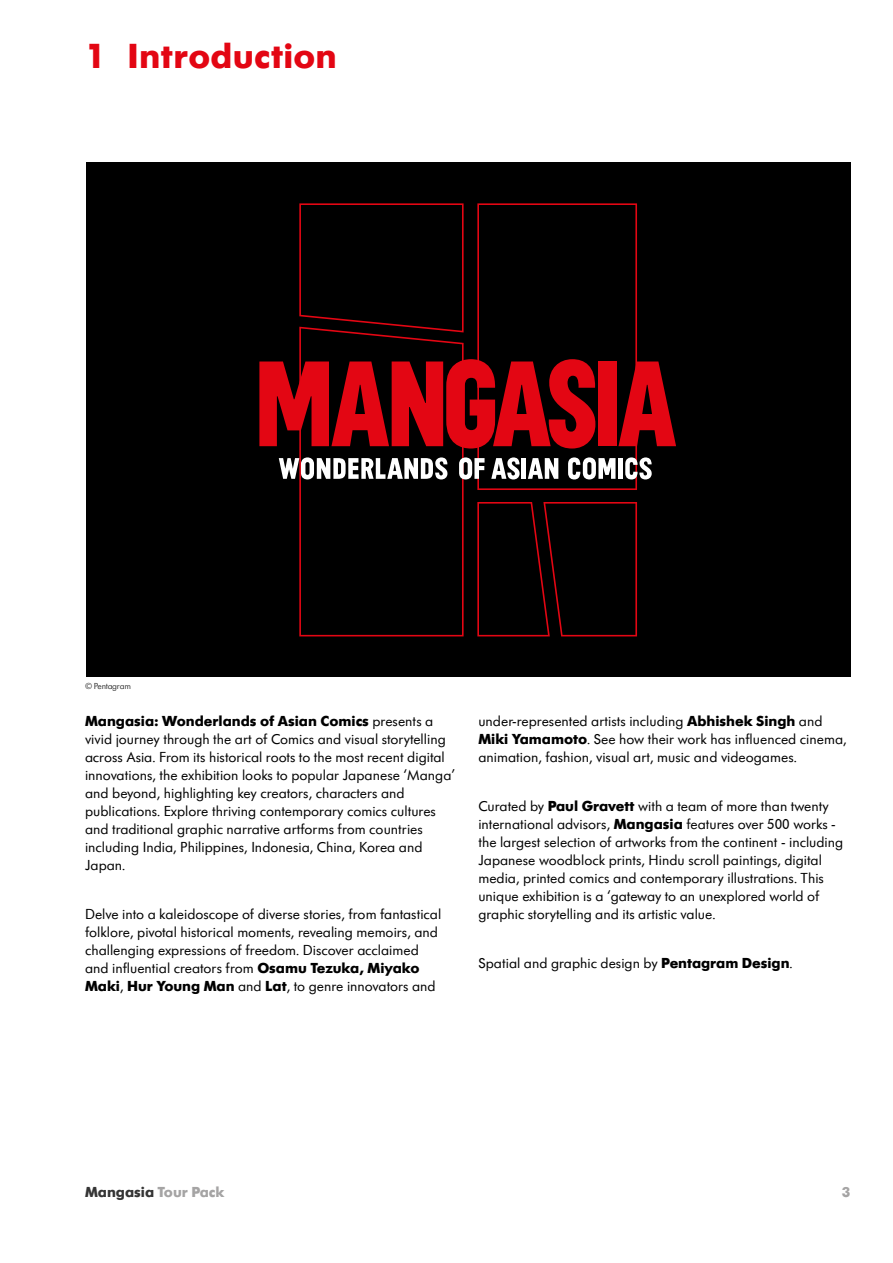
<style>
.page{position:relative;width:893px;height:1263px;background:#fff}
.page>*{position:absolute;margin:0;border:0;box-sizing:border-box;transform-origin:0 0}
.t1{font:700 36px "Futura SB";letter-spacing:.01em;color:#e30613}
.t2{font:15px/18px "Futura SB";color:#000}
.t3{font:700 15px "Futura SB";color:#353535}
.t4{font:700 15px "Futura SB";color:#a5a4a4}
.t5{font:9px "Futura SB";letter-spacing:-.03em;color:#353535}
.s1{font-weight:700}
.s2{color:#a5a4a4}
</style>
<div class="page">
<div style="left:86px;top:163px;width:764px;height:514px;background:#000"></div>
<svg style="left:299px;top:332px;width:165px;height:304px"></svg>
<svg style="left:477px;top:502px;width:160px;height:134px"></svg>
<svg style="left:477px;top:203px;width:160px;height:287px"></svg>
<svg style="left:299px;top:203px;width:165px;height:129px"></svg>
<div style="left:598px;top:361px;width:19px;height:85px;background:#e30613"></div>
<svg style="left:618px;top:361px;width:58px;height:85px"></svg>
<svg style="left:259px;top:359px;width:337px;height:89px"></svg>
<svg style="left:459px;top:457px;width:26px;height:22px"></svg>
<hr style="left:522px;top:458px;width:4px;height:21px;background:#fff">
<div style="left:618px;top:458px;width:5px;height:21px;background:#fff"></div>
<svg style="left:568px;top:457px;width:47px;height:22px"></svg>
<svg style="left:625px;top:457px;width:27px;height:22px"></svg>
<svg style="left:491px;top:457px;width:29px;height:22px"></svg>
<svg style="left:528px;top:458px;width:30px;height:21px"></svg>
<svg style="left:279px;top:457px;width:168px;height:22px"></svg>
<h1 class="t1" style="left:85px;top:36px;width:253px">1 Introduction</h1>
<p class="t5" style="left:85px;top:681px;width:47px">© Pentagram</p>
<p class="t2" style="left:85px;top:712px;width:372px"><span class="s1">Mangasia: Wonderlands of Asian Comics</span> presents a vivid journey through the art of Comics and visual storytelling across Asia. From its historical roots to the most recent digital innovations, the exhibition looks to popular Japanese ‘Manga’ and beyond, highlighting key creators, characters and publications. Explore thriving contemporary comics cultures and traditional graphic narrative artforms from countries including India, Philippines, Indonesia, China, Korea and Japan.</p>
<p class="t2" style="left:85px;top:905px;width:358px">Delve into a kaleidoscope of diverse stories, from fantastical folklore, pivotal historical moments, revealing memoirs, and challenging expressions of freedom. Discover acclaimed and influential creators from <span class="s1">Osamu Tezuka, Miyako Maki</span>, <span class="s1">Hur Young Man</span> and <span class="s1">Lat</span>, to genre innovators and</p>
<p class="t2" style="left:478px;top:712px;width:370px">under-represented artists including <span class="s1">Abhishek Singh</span> and<br><span class="s1">Miki Yamamoto</span>. See how their work has influenced cinema, animation, fashion, visual art, music and videogames.</p>
<p class="t2" style="left:478px;top:797px;width:366px">Curated by <span class="s1">Paul Gravett</span> with a team of more than twenty international advisors, <span class="s1">Mangasia</span> features over 500 works - the largest selection of artworks from the continent - including Japanese woodblock prints, Hindu scroll paintings, digital media, printed comics and contemporary illustrations. This unique exhibition is a ‘gateway to an unexplored world of graphic storytelling and its artistic value.</p>
<p class="t2" style="left:478px;top:954px;width:316px">Spatial and graphic design by <span class="s1">Pentagram Design</span>.</p>
<p class="t3" style="left:85px;top:1183px;width:141px">Mangasia <span class="s2">Tour Pack</span></p>
<p class="t4" style="left:842px;top:1183px;width:10px">3</p>
</div>
